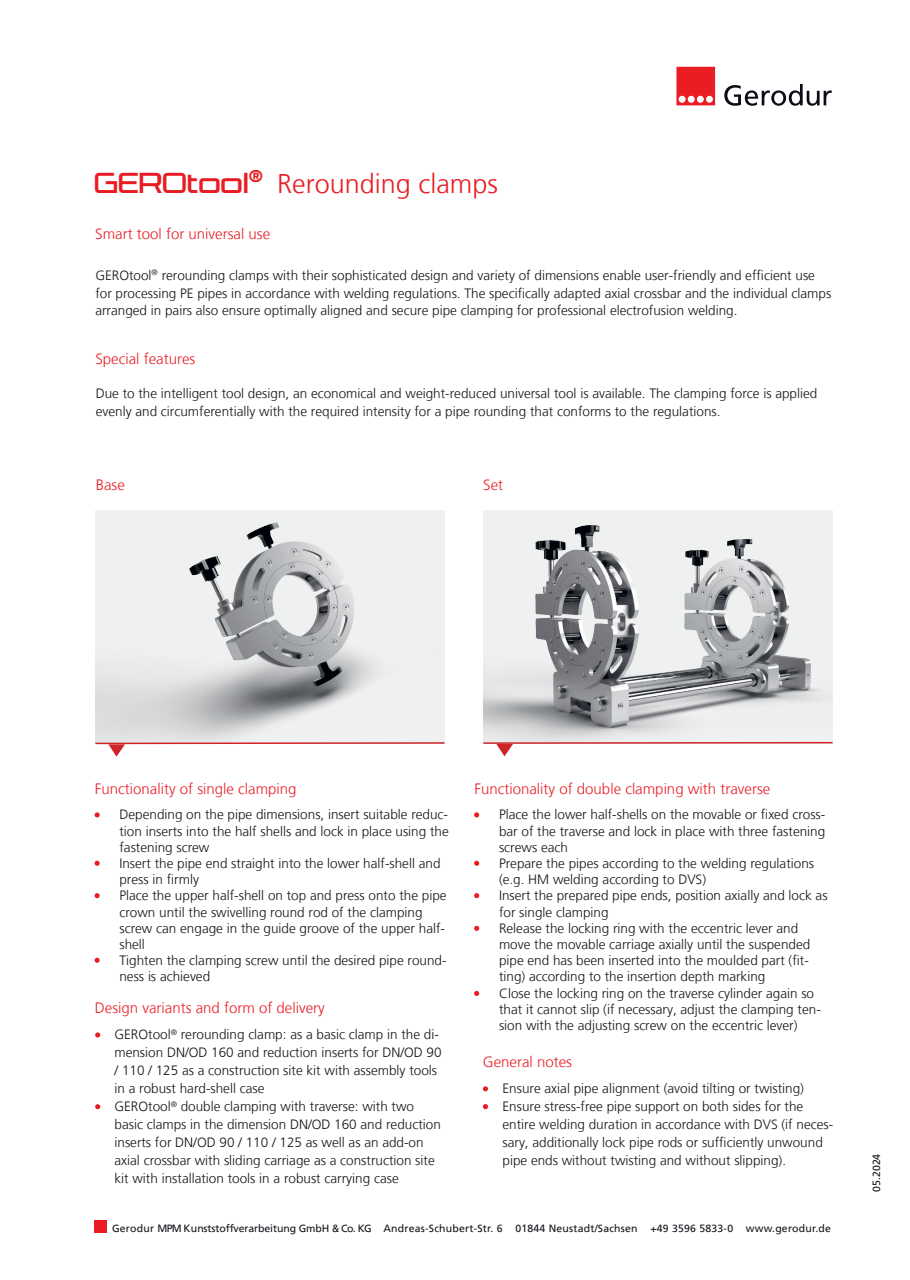
<style>
.page{position:relative;width:910px;height:1280px;background:#fff}
.page>*{position:absolute;margin:0;border:0;box-sizing:border-box;transform-origin:0 0}
.t1{font:300 27px "Frutiger LT";color:#e81c22}
.t2{font:300 15px "Frutiger LT";color:#e91f27}
.t3{font:300 13.5px/16.2px "Frutiger LT";color:#13151b}
.t4{font:10.5px "Frutiger LT";letter-spacing:.02em;color:#13151b}
.s1{font-family:"Trade Marker";font-size:31.5px}
</style>
<div class="page">
<svg style="left:483px;top:1086px;width:5px;height:5px"></svg>
<svg style="left:483px;top:1104px;width:5px;height:5px"></svg>
<svg style="left:724px;top:84px;width:108px;height:22px"></svg>
<svg style="left:676px;top:67px;width:39px;height:38px"></svg>
<div style="left:95px;top:1220px;width:12px;height:12px;background:#e81c22"></div>
<svg style="left:95px;top:812px;width:5px;height:5px"></svg>
<svg style="left:95px;top:861px;width:5px;height:5px"></svg>
<img style="left:95px;top:511px;width:350px;height:231px">
<svg style="left:108px;top:744px;width:17px;height:13px"></svg>
<img style="left:483px;top:510px;width:350px;height:232px">
<svg style="left:95px;top:893px;width:5px;height:5px"></svg>
<hr style="left:95px;top:742px;width:350px;height:2px;background:#cf2329">
<svg style="left:95px;top:958px;width:5px;height:5px"></svg>
<svg style="left:95px;top:1032px;width:5px;height:5px"></svg>
<svg style="left:95px;top:1104px;width:5px;height:5px"></svg>
<svg style="left:474px;top:812px;width:5px;height:5px"></svg>
<svg style="left:474px;top:861px;width:5px;height:5px"></svg>
<svg style="left:474px;top:893px;width:5px;height:5px"></svg>
<svg style="left:474px;top:926px;width:5px;height:5px"></svg>
<svg style="left:496px;top:744px;width:17px;height:12px"></svg>
<hr style="left:483px;top:742px;width:350px;height:2px;background:#cf2329">
<svg style="left:474px;top:991px;width:5px;height:5px"></svg>
<h1 class="t1" style="left:94px;top:168px;width:405px"><span class="s1">GEROtool®</span> Rerounding clamps</h1>
<p class="t2" style="left:95px;top:225px;width:177px">Smart tool for universal use</p>
<p class="t3" style="left:95px;top:266px;width:737px;line-height:18px">GEROtool<sup>®</sup> rerounding clamps with their sophisticated design and variety of dimensions enable user-friendly and efficient use for processing PE pipes in accordance with welding regulations. The specifically adapted axial crossbar and the individual clamps arranged in pairs also ensure optimally aligned and secure pipe clamping for professional electrofusion welding.</p>
<p class="t2" style="left:95px;top:350px;width:101px">Special features</p>
<p class="t3" style="left:96px;top:384px;width:723px;line-height:18px">Due to the intelligent tool design, an economical and weight-reduced universal tool is available. The clamping force is applied evenly and circumferentially with the required intensity for a pipe rounding that conforms to the regulations.</p>
<p class="t2" style="left:96px;top:476px;width:31px">Base</p>
<p class="t2" style="left:483px;top:476px;width:21px">Set</p>
<p class="t2" style="left:95px;top:780px;width:203px">Functionality of single clamping</p>
<p class="t3" style="left:119px;top:807px;width:331px">Depending on the pipe dimensions, insert suitable reduc&shy;tion inserts into the half shells and lock in place using the fastening screw<br>Insert the pipe end straight into the lower half-shell and press in firmly<br>Place the upper half-shell on top and press onto the pipe crown until the swivelling round rod of the clamping screw can engage in the guide groove of the upper half&shy;shell<br>Tighten the clamping screw until the desired pipe round&shy;ness is achieved</p>
<p class="t2" style="left:95px;top:1000px;width:232px">Design variants and form of delivery</p>
<p class="t3" style="left:114px;top:1026px;width:329px;line-height:18px">GEROtool<sup>®</sup> rerounding clamp: as a basic clamp in the di&shy;mension DN/OD 160 and reduction inserts for DN/OD 90 / 110 / 125 as a construction site kit with assembly tools in a robust hard-shell case<br>GEROtool<sup>®</sup> double clamping with traverse: with two basic clamps in the dimension DN/OD 160 and reduction inserts for DN/OD 90 / 110 / 125 as well as an add-on axial crossbar with sliding carriage as a construction site kit with installation tools in a robust carrying case</p>
<p class="t2" style="left:474px;top:780px;width:297px">Functionality of double clamping with traverse</p>
<p class="t3" style="left:499px;top:807px;width:330px">Place the lower half-shells on the movable or fixed cross&shy;bar of the traverse and lock in place with three fastening screws each<br>Prepare the pipes according to the welding regulations (e.g. HM welding according to DVS)<br>Insert the prepared pipe ends, position axially and lock as for single clamping<br>Release the locking ring with the eccentric lever and move the movable carriage axially until the suspended pipe end has been inserted into the moulded part (fit&shy;ting) according to the insertion depth marking<br>Close the locking ring on the traverse cylinder again so that it cannot slip (if necessary, adjust the clamping ten&shy;sion with the adjusting screw on the eccentric lever)</p>
<p class="t2" style="left:483px;top:1054px;width:91px">General notes</p>
<p class="t3" style="left:502px;top:1079px;width:332px;line-height:18px">Ensure axial pipe alignment (avoid tilting or twisting)<br>Ensure stress-free pipe support on both sides for the entire welding duration in accordance with DVS (if neces&shy;sary, additionally lock pipe rods or sufficiently unwound pipe ends without twisting and without slipping).</p>
<p class="t4" style="left:112px;top:1222px;width:721px">Gerodur MPM Kunststoffverarbeitung GmbH &amp; Co. KG Andreas-Schubert-Str. 6 01844 Neustadt/Sachsen +49 3596 5833-0 www.gerodur.de</p>
<p class="t4" style="left:870px;top:1192px;width:39px;rotate:-90deg">05.2024</p>
</div>
